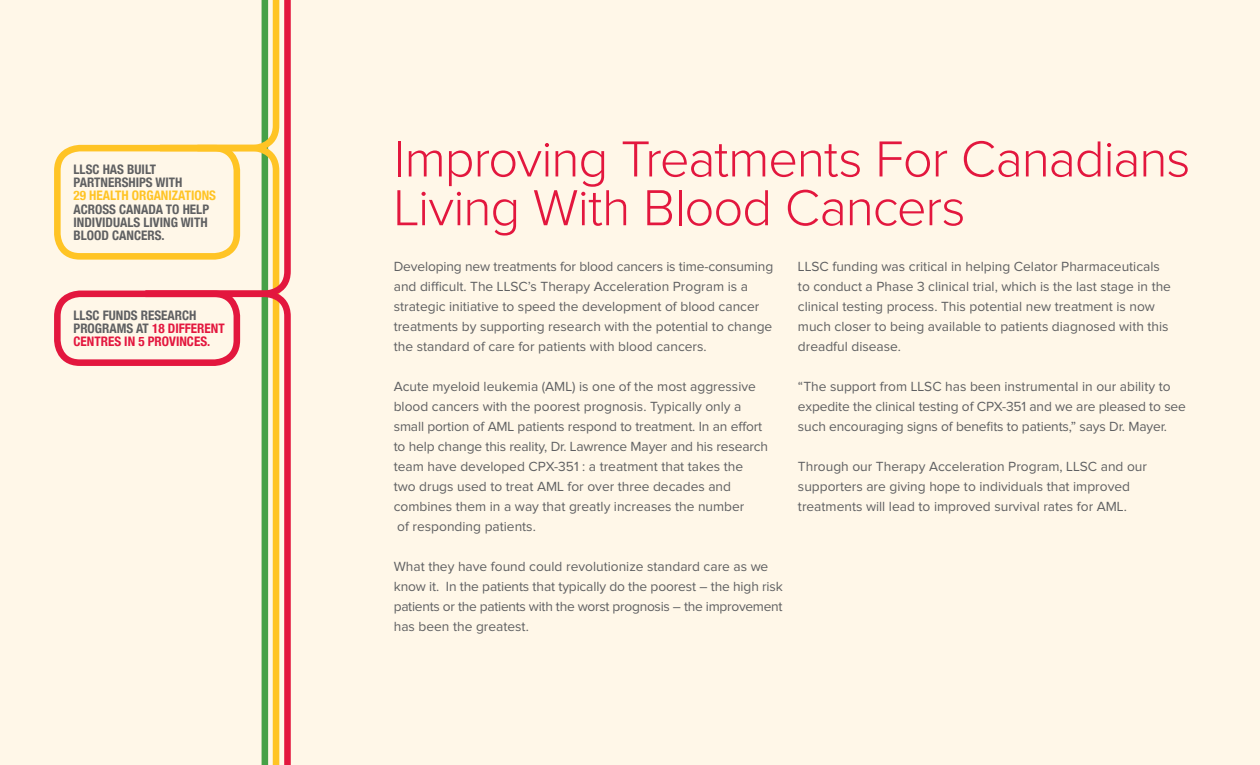
<style>
.page{position:relative;width:1260px;height:765px;background:#fff7e8}
.page>*{position:absolute;margin:0;border:0;box-sizing:border-box;transform-origin:0 0}
.t1{font:300 52.5px/48.8px "Proxima Nova";letter-spacing:-.025em;color:#e3173e}
.t2{font:13.75px/20px "Proxima Nova";color:#5f6062}
.t3{font:700 condensed 13.12px/13.1px "Helvetica Neue";color:#5f6062}
.t4{font:700 condensed 13.12px/13.1px "Helvetica Neue";color:#e3173e}
.t5{font:700 condensed 13.12px "Helvetica Neue";color:#ffc425}
.s1{color:#5f6062}
</style>
<div class="page">
<div style="left:54px;top:145px;width:186px;height:115px;border:7px solid #ffc425;border-radius:22px"></div>
<div style="left:54px;top:291px;width:186px;height:75px;border:7px solid #e3173e;border-radius:22px"></div>
<svg style="left:139px;top:300px;width:152px;height:465px"></svg>
<svg style="left:139px;top:0;width:152px;height:300px"></svg>
<p class="t3" style="left:74px;top:163px;width:110px">LLSC HAS BUILT<br>PARTNERSHIPS WITH</p>
<p class="t5" style="left:74px;top:188px;width:144px">29 HEALTH ORGANIZATIONS</p>
<p class="t3" style="left:74px;top:202px;width:137px;text-align:justify">ACROSS CANADA TO HELP INDIVIDUALS LIVING WITH BLOOD CANCERS.</p>
<p class="t4" style="left:74px;top:308px;width:153px"><span class="s1">LLSC FUNDS RESEARCH<br>PROGRAMS AT</span> 18 DIFFERENT<br>CENTRES IN 5 PROVINCES.</p>
<h1 class="t1" style="left:394px;top:137px;width:798px">Improving Treatments For Canadians<br>Living With Blood Cancers</h1>
<p class="t2" style="left:394px;top:257px;width:381px">Developing new treatments for blood cancers is time-consuming and difficult. The LLSC’s Therapy Acceleration Program is a strategic initiative to speed the development of blood cancer treatments by supporting research with the potential to change the standard of care for patients with blood cancers.</p>
<p class="t2" style="left:394px;top:377px;width:376px">Acute myeloid leukemia (AML) is one of the most aggressive blood cancers with the poorest prognosis. Typically only a small portion of AML patients respond to treatment. In an effort to help change this reality, Dr. Lawrence Mayer and his research team have developed CPX-351 : a treatment that takes the two drugs used to treat AML for over three decades and combines them in a way that greatly increases the number<br>of responding patients.</p>
<p class="t2" style="left:394px;top:557px;width:391px">What they have found could revolutionize standard care as we know it. In the patients that typically do the poorest – the high risk patients or the patients with the worst prognosis – the improvement has been the greatest.</p>
<p class="t2" style="left:798px;top:257px;width:375px">LLSC funding was critical in helping Celator Pharmaceuticals to conduct a Phase 3 clinical trial, which is the last stage in the clinical testing process. This potential new treatment is now much closer to being available to patients diagnosed with this dreadful disease.</p>
<p class="t2" style="left:798px;top:377px;width:389px">“The support from LLSC has been instrumental in our ability to expedite the clinical testing of CPX-351 and we are pleased to see such encouraging signs of benefits to patients,” says Dr. Mayer.</p>
<p class="t2" style="left:798px;top:457px;width:351px">Through our Therapy Acceleration Program, LLSC and our supporters are giving hope to individuals that improved treatments will lead to improved survival rates for AML.</p>
</div>
